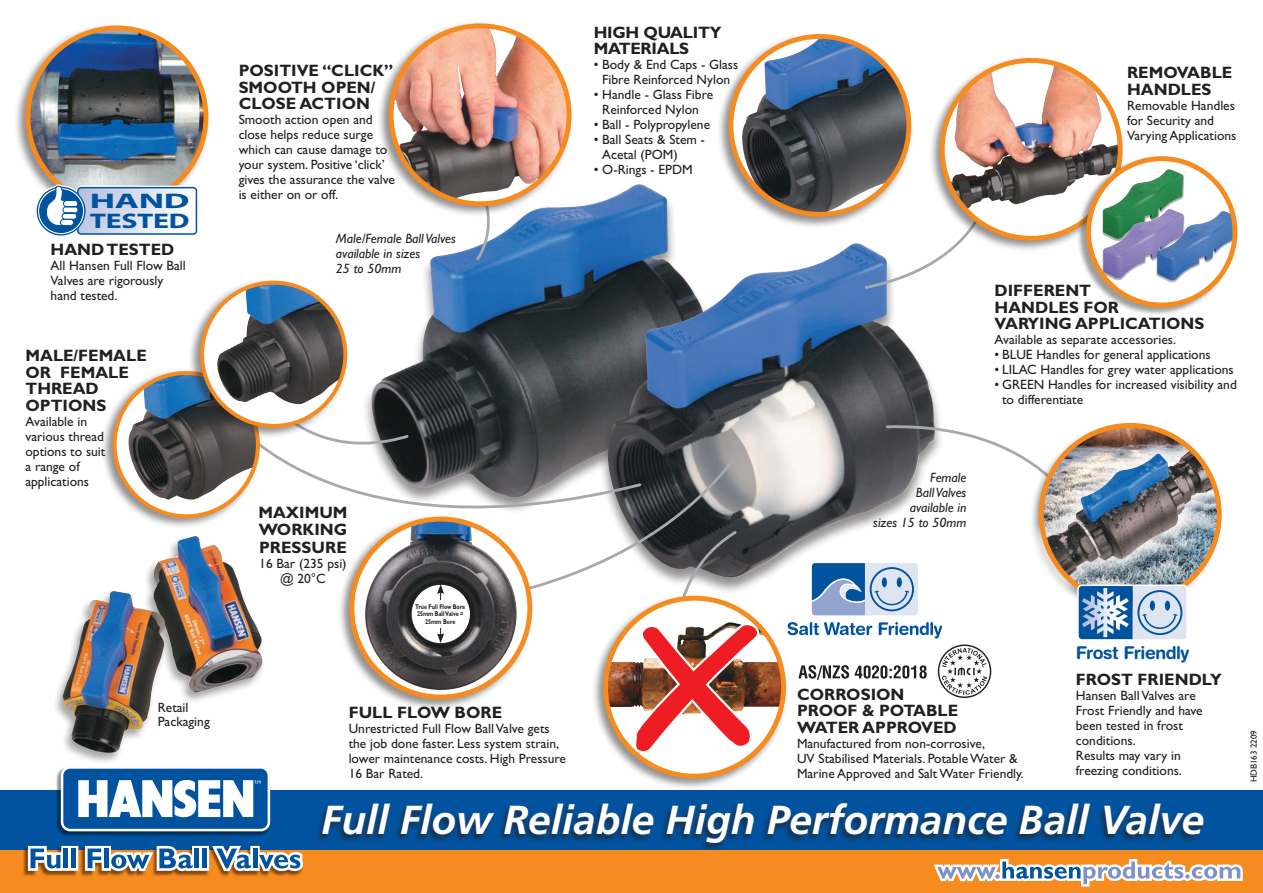
<style>
.page{position:relative;width:1263px;height:893px;background:#fff}
.page>*{position:absolute;margin:0;border:0;box-sizing:border-box;transform-origin:0 0}
.t1{font:italic 700 40.5px "Frutiger";color:#fff}
.t2{font:700 21.15px "Myriad Pro";letter-spacing:-.01em;color:#0153a0;scale:1.41 1}
.t3{font:700 21.15px "Myriad Pro";letter-spacing:-.01em;color:#0153a0;scale:1.75 1}
.t4{font:700 17.7px "Helvetica Rounded";letter-spacing:-.025em;color:#0153a0}
.t5{font:700 16.5px/16.5px "Gill Sans";color:#231f20}
.t6{font:13.5px/15px "Gill Sans";color:#231f20}
.t7{font:italic 13.5px/15px "Gill Sans";color:#231f20;text-align:right}
.t8{font:9px "Gill Sans";color:#231f20}
.t9{font:700 6.9px/7.5px "Gill Sans";letter-spacing:-.01em;color:#231f20;text-align:center;scale:.8 1}
</style>
<div class="page">
<img style="left:371px;top:184px;width:303px;height:234px">
<div style="left:599px;top:243px;width:345px;height:352px;background:#231f20;opacity:.5"></div>
<img style="left:608px;top:243px;width:327px;height:337px">
<div style="left:14px;top:23px;width:197px;height:197px;background:#231f20;opacity:.5"></div>
<img style="left:28px;top:28px;width:178px;height:178px;border-radius:89px">
<div style="left:26px;top:26px;width:182px;height:182px;border:5px solid #f68b1f;border-radius:50%"></div>
<svg style="left:35px;top:184px;width:161px;height:52px"></svg>
<div style="left:592px;top:593px;width:196px;height:197px;background:#231f20;opacity:.5"></div>
<svg style="left:606px;top:598px;width:177px;height:178px"></svg>
<img style="left:606px;top:623px;width:177px;height:93px">
<svg style="left:633px;top:529px;width:129px;height:226px"></svg>
<div style="left:603px;top:596px;width:183px;height:183px;border:5px solid #f68b1f;border-radius:50%"></div>
<svg style="left:884px;top:422px;width:141px;height:117px"></svg>
<div style="left:717px;top:32px;width:197px;height:196px;background:#231f20;opacity:.5"></div>
<img style="left:738px;top:36px;width:171px;height:178px">
<div style="left:728px;top:34px;width:183px;height:183px;border:5px solid #f68b1f;border-radius:50%"></div>
<div style="left:1025px;top:430px;width:210px;height:168px;background:#fff;opacity:.75"></div>
<img style="left:1044px;top:453px;width:137px;height:125px">
<svg style="left:788px;top:622px;width:84px;height:13px"></svg>
<svg style="left:879px;top:622px;width:63px;height:16px"></svg>
<svg style="left:811px;top:562px;width:108px;height:53px;background:#87a8d0"></svg>
<div style="left:810px;top:562px;width:109px;height:55px;border:1px solid #fff;border-radius:4px"></div>
<div style="left:143px;top:534px;width:122px;height:170px;background:#231f20;opacity:.4"></div>
<img style="left:153px;top:536px;width:110px;height:157px">
<div style="left:52px;top:589px;width:116px;height:176px;background:#231f20;opacity:.4"></div>
<img style="left:62px;top:591px;width:104px;height:162px">
<svg style="left:474px;top:217px;width:27px;height:46px"></svg>
<div style="left:377px;top:20px;width:196px;height:197px;background:#231f20;opacity:.5"></div>
<img style="left:393px;top:26px;width:176px;height:174px">
<div style="left:389px;top:23px;width:182px;height:183px;border:5px solid #f68b1f;border-radius:50%"></div>
<svg style="left:863px;top:163px;width:87px;height:128px"></svg>
<div style="left:928px;top:56px;width:197px;height:196px;background:#231f20;opacity:.5"></div>
<div style="left:942px;top:60px;width:178px;height:178px;background:#fff;border-radius:50%"></div>
<img style="left:949px;top:64px;width:171px;height:145px">
<div style="left:940px;top:58px;width:183px;height:183px;border:5px solid #f68b1f;border-radius:50%"></div>
<div style="left:1077px;top:155px;width:160px;height:161px;background:#231f20;opacity:.44"></div>
<svg style="left:1088px;top:159px;width:147px;height:146px"></svg>
<img style="left:1103px;top:169px;width:80px;height:40px">
<div style="left:1102px;top:209px;width:82px;height:72px;background:#231f20;opacity:.4"></div>
<img style="left:1103px;top:209px;width:81px;height:69px">
<div style="left:1156px;top:211px;width:79px;height:72px;background:#231f20;opacity:.4"></div>
<img style="left:1157px;top:211px;width:78px;height:69px">
<div style="left:1086px;top:156px;width:151px;height:151px;border:5px solid #f68b1f;border-radius:50%"></div>
<svg style="left:938px;top:644px;width:53px;height:54px"></svg>
<svg style="left:365px;top:400px;width:46px;height:18px"></svg>
<svg style="left:231px;top:418px;width:412px;height:142px"></svg>
<svg style="left:408px;top:458px;width:327px;height:153px"></svg>
<div style="left:338px;top:514px;width:196px;height:196px;background:#231f20;opacity:.5"></div>
<svg style="left:352px;top:519px;width:178px;height:178px"></svg>
<img style="left:365px;top:519px;width:152px;height:171px">
<div style="left:349px;top:517px;width:183px;height:182px;border:5px solid #f68b1f;border-radius:50%"></div>
<hr style="left:440px;top:592px;width:1px;height:44px;background:#231f20">
<svg style="left:437px;top:584px;width:7px;height:10px"></svg>
<svg style="left:437px;top:633px;width:7px;height:10px"></svg>
<div style="left:415px;top:600px;width:50px;height:27px;background:#fff"></div>
<div style="left:101px;top:368px;width:161px;height:161px;background:#231f20;opacity:.5"></div>
<svg style="left:115px;top:373px;width:143px;height:143px"></svg>
<img style="left:125px;top:373px;width:133px;height:128px">
<div style="left:113px;top:371px;width:147px;height:147px;border:4px solid #f68b1f;border-radius:50%"></div>
<div style="left:188px;top:278px;width:161px;height:161px;background:#231f20;opacity:.5"></div>
<svg style="left:202px;top:283px;width:143px;height:143px"></svg>
<img style="left:216px;top:283px;width:129px;height:121px">
<div style="left:200px;top:281px;width:147px;height:147px;border:4px solid #f68b1f;border-radius:50%"></div>
<div style="left:1039px;top:423px;width:183px;height:183px;border:5px solid #f68b1f;border-radius:50%"></div>
<svg style="left:1076px;top:584px;width:113px;height:56px;background:#95b3d5"></svg>
<svg style="left:798px;top:665px;width:51px;height:15px"></svg>
<svg style="left:855px;top:665px;width:72px;height:14px"></svg>
<div style="left:0;top:790px;width:1263px;height:84px;background:#0153a0"></div>
<div style="left:314px;top:802px;width:892px;height:50px;background:#231f20;opacity:.75"></div>
<div style="left:0;top:850px;width:1263px;height:43px;background:#f68b1f"></div>
<svg style="left:933px;top:859px;width:310px;height:28px"></svg>
<img style="left:56px;top:767px;width:215px;height:69px">
<svg style="left:61px;top:766px;width:209px;height:65px"></svg>
<div style="left:63px;top:769px;width:205px;height:60px;background:#0153a0;border-radius:7px"></div>
<img style="left:23px;top:845px;width:279px;height:31px">
<svg style="left:28px;top:846px;width:50px;height:25px"></svg>
<hr style="left:64px;top:848px;width:4px;height:20px;background:#0153a0">
<hr style="left:72px;top:848px;width:4px;height:20px;background:#0153a0">
<svg style="left:85px;top:846px;width:218px;height:25px"></svg>
<svg style="left:78px;top:780px;width:183px;height:38px"></svg>
<p class="t5" style="left:239px;top:63px;width:156px">POSITIVE “CLICK”<br>SMOOTH OPEN/<br>CLOSE ACTION</p>
<p class="t6" style="left:239px;top:112px;width:158px">Smooth action open and close helps reduce surge which can cause damage to your system. Positive ‘click’ gives the assurance the valve</p>
<h2 class="t3" style="left:90px;top:187px;width:59px">HAND</h2>
<p class="t6" style="left:239px;top:187px;width:101px">is either on or off.</p>
<h2 class="t2" style="left:90px;top:207px;width:72px">TESTED</h2>
<p class="t5" style="left:51px;top:241px;width:125px">HAND TESTED</p>
<p class="t6" style="left:51px;top:258px;width:137px">All Hansen Full Flow Ball<br>Valves are rigorously hand tested.</p>
<p class="t5" style="left:26px;top:347px;width:123px">MALE/FEMALE<br>OR FEMALE<br>THREAD<br>OPTIONS</p>
<p class="t6" style="left:26px;top:414px;width:81px">Available in various thread options to suit a range of applications</p>
<p class="t7" style="left:336px;top:231px;width:121px;text-align:left">Male/Female Ball Valves available in sizes<br>25 to 50mm</p>
<p class="t5" style="left:258px;top:505px;width:91px">MAXIMUM<br>WORKING</p>
<p class="t5" style="left:259px;top:539px;width:89px">PRESSURE</p>
<p class="t6" style="left:259px;top:556px;width:89px;text-align:center">16 Bar (235 psi) @ 20°C</p>
<p class="t9" style="left:415px;top:602px;width:64px">True Full Flow Bore<br>25mm Ball Valve =<br>25mm Bore</p>
<p class="t5" style="left:594px;top:24px;width:129px">HIGH QUALITY<br>MATERIALS</p>
<p class="t6" style="left:594px;top:57px;width:146px;text-align:center">• Body &amp; End Caps - Glass<br>Fibre Reinforced Nylon</p>
<p class="t6" style="left:594px;top:87px;width:121px;text-align:center">• Handle - Glass Fibre<br>Reinforced Nylon</p>
<p class="t6" style="left:594px;top:117px;width:118px">• Ball - Polypropylene</p>
<p class="t6" style="left:602px;top:132px;width:104px;text-indent:-9px">• Ball Seats &amp; Stem -<br>Acetal (POM)</p>
<p class="t6" style="left:594px;top:162px;width:100px">• O-Rings - EPDM</p>
<p class="t6" style="left:158px;top:700px;width:54px;line-height:14.2px">Retail<br>Packaging</p>
<p class="t5" style="left:349px;top:704px;width:155px">FULL FLOW BORE</p>
<p class="t6" style="left:349px;top:721px;width:219px">Unrestricted Full Flow Ball Valve gets the job done faster. Less system strain, lower maintenance costs. High Pressure 16 Bar Rated.</p>
<p class="t5" style="left:1127px;top:64px;width:107px">REMOVABLE<br>HANDLES</p>
<p class="t6" style="left:1127px;top:98px;width:111px">Removable Handles for Security and<br>Varying Applications</p>
<p class="t7" style="left:873px;top:470px;width:95px">Female<br>Ball Valves available in<br>sizes 15 to 50mm</p>
<p class="t5" style="left:994px;top:282px;width:211px">DIFFERENT<br>HANDLES FOR<br>VARYING APPLICATIONS</p>
<p class="t6" style="left:994px;top:332px;width:183px">Available as separate accessories.</p>
<p class="t6" style="left:994px;top:347px;width:218px">• BLUE Handles for general applications</p>
<p class="t6" style="left:994px;top:362px;width:241px">• LILAC Handles for grey water applications</p>
<p class="t6" style="left:1002px;top:377px;width:236px;text-indent:-8px">• GREEN Handles for increased visibility and to differentiate</p>
<h3 class="t4" style="left:1076px;top:642px;width:115px">Frost Friendly</h3>
<p class="t5" style="left:797px;top:686px;width:163px">CORROSION<br>PROOF &amp; POTABLE<br>WATER APPROVED</p>
<p class="t6" style="left:797px;top:736px;width:228px">Manufactured from non-corrosive,<br>UV Stabilised Materials. Potable Water &amp;<br>Marine Approved and Salt Water Friendly.</p>
<p class="t5" style="left:1076px;top:671px;width:147px">FROST FRIENDLY</p>
<p class="t6" style="left:1076px;top:688px;width:128px">Hansen Ball Valves are<br>Frost Friendly and have been tested in frost conditions.<br>Results may vary in freezing conditions.</p>
<h1 class="t1" style="left:321px;top:796px;width:885px">Full Flow Reliable High Performance Ball Valve</h1>
<p class="t8" style="left:1248px;top:782px;width:54px;rotate:-90deg">HDB163 2209</p>
</div>
